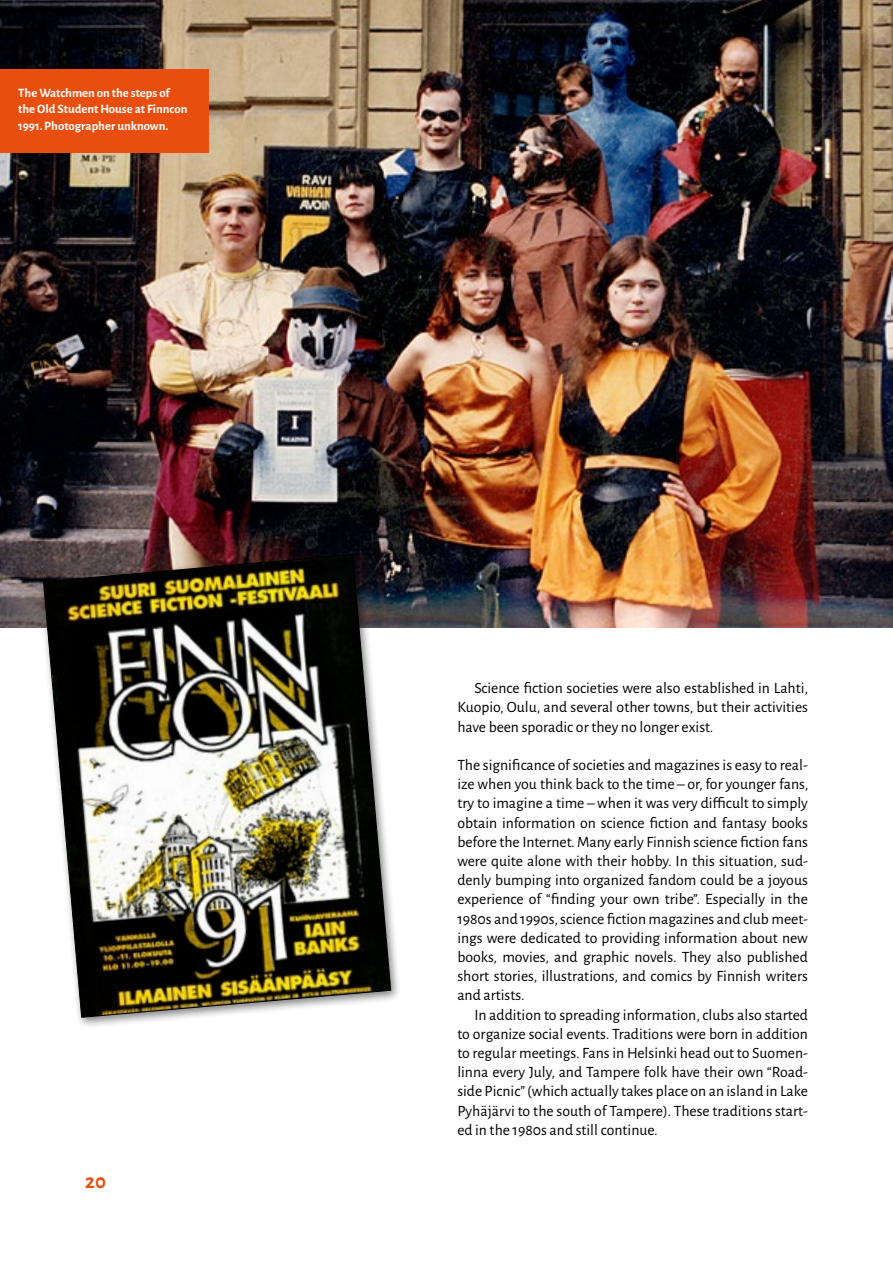
<style>
.page{position:relative;width:893px;height:1263px;background:#fff}
.page>*{position:absolute;margin:0;border:0;box-sizing:border-box;transform-origin:0 0}
.t1{font:700 21px "Alegreya Sans SC";color:#e94e0f}
.t2{font:15.75px/19.2px "Alegreya Sans";color:#000;text-align:justify}
.t3{font:700 12.75px/16.5px "Alegreya Sans";color:#fff}
</style>
<div class="page">
<img style="left:0;top:0;width:893px;height:627px">
<div style="left:0;top:69px;width:208px;height:84px;background:#e94e0f"></div>
<div style="left:38px;top:549px;width:363px;height:479px;background:#000;opacity:.5"></div>
<img style="left:43px;top:554px;width:349px;height:464px">
<p class="t3" style="left:18px;top:83px;width:171px">The Watchmen on the steps of the Old Student House at Finncon<br>1991. Photographer unknown.</p>
<h1 class="t1" style="left:85px;top:1166px;width:23px">20</h1>
<p class="t2" style="left:457px;top:678px;width:352px;text-indent:17px">Science fiction societies were also established in Lahti, Kuopio, Oulu, and several other towns, but their activities have been sporadic or they no longer exist.</p>
<p class="t2" style="left:457px;top:755px;width:352px">The significance of societies and magazines is easy to real&shy;ize when you think back to the time – or, for younger fans, try to imagine a time – when it was very difficult to simply obtain information on science fiction and fantasy books before the Internet. Many early Finnish science fiction fans were quite alone with their hobby. In this situation, sud&shy;denly bumping into organized fandom could be a joyous experience of “finding your own tribe”. Especially in the 1980s and 1990s, science fiction magazines and club meet&shy;ings were dedicated to providing information about new books, movies, and graphic novels. They also published short stories, illustrations, and comics by Finnish writers and artists.</p>
<p class="t2" style="left:457px;top:1004px;width:352px;text-indent:17px">In addition to spreading information, clubs also started to organize social events. Traditions were born in addition to regular meetings. Fans in Helsinki head out to Suomen&shy;linna every July, and Tampere folk have their own “Road&shy;side Picnic” (which actually takes place on an island in Lake Pyhäjärvi to the south of Tampere). These traditions start&shy;ed in the 1980s and still continue.</p>
</div>
